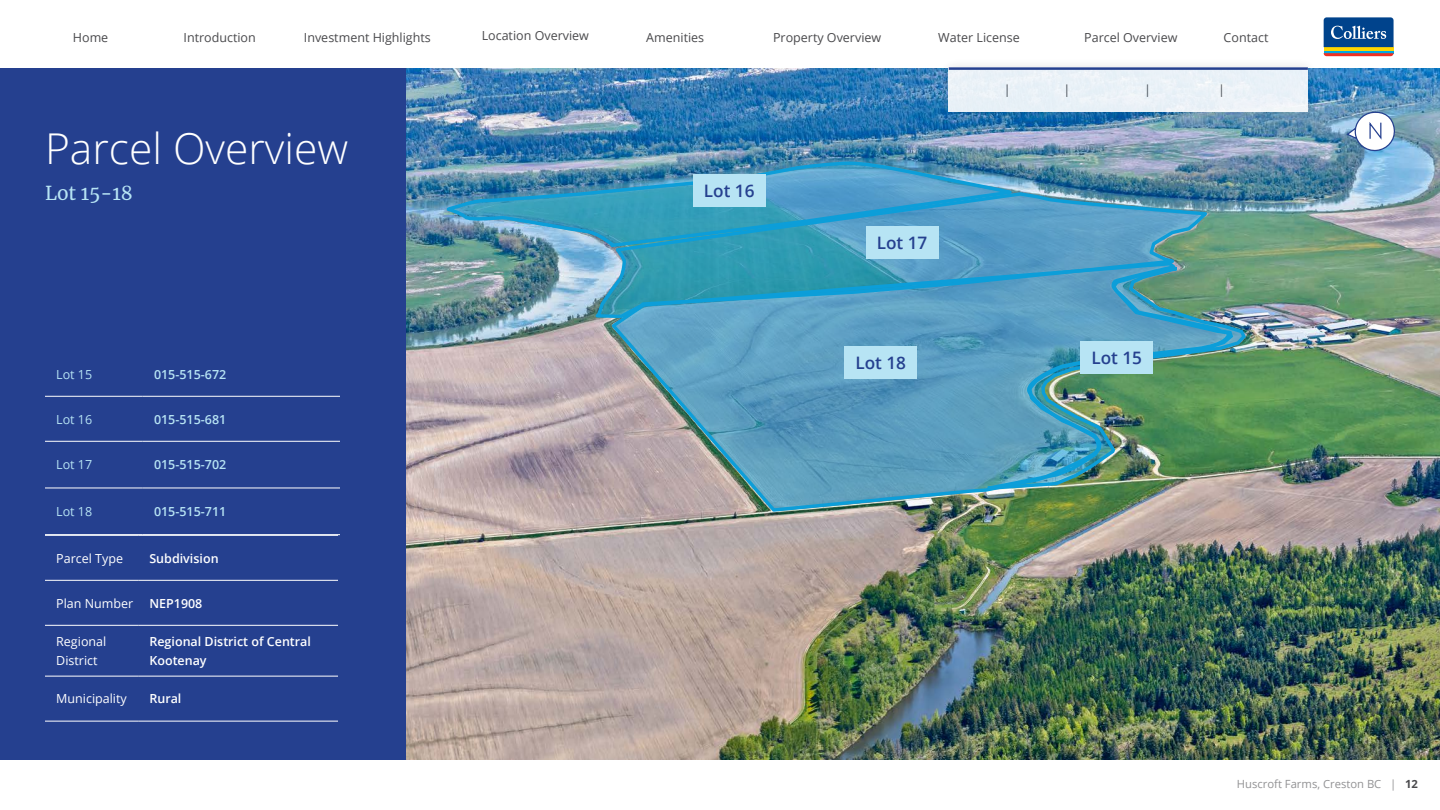
<style>
.page{position:relative;width:1440px;height:810px;background:#fff}
.page>*{position:absolute;margin:0;border:0;box-sizing:border-box;transform-origin:0 0}
.t1{font:300 42.5px "Open Sans";color:#fff}
.t2{font:19px "Merriweather";color:#b7e4f4}
.t3{font:600 17.12px "Open Sans";color:#25408f}
.t4{font:12.5px "Open Sans";color:#4a4a4d}
.t5{font:600 12.5px/18.8px "Open Sans";color:#fff}
.t6{font:12.5px/18.8px "Open Sans";color:#fff}
.t7{font:600 12.5px "Open Sans";color:#b7e4f4}
.t8{font:12.5px "Open Sans";color:#b7e4f4}
.t9{font:11.25px "Open Sans";color:#929294}
.s1{font-weight:700;color:#4a4a4d}
</style>
<div class="page">
<svg style="left:1323px;top:16px;width:72px;height:41px"></svg>
<hr style="left:1324px;top:50px;width:70px;height:3px;background:#00a8e4">
<hr style="left:1324px;top:47px;width:70px;height:3px;background:#ffd600">
<svg style="left:1324px;top:53px;width:70px;height:3px"></svg>
<svg style="left:1324px;top:17px;width:70px;height:30px"></svg>
<img style="left:406px;top:69px;width:1034px;height:691px">
<img style="left:589px;top:190px;width:620px;height:130px">
<div style="left:866px;top:226px;width:72px;height:32px;background:#b7e4f4"></div>
<img style="left:445px;top:160px;width:568px;height:89px">
<div style="left:693px;top:174px;width:73px;height:32px;background:#b7e4f4"></div>
<div style="left:0;top:69px;width:406px;height:691px;background:#25408f"></div>
<hr style="left:45px;top:396px;width:98px;height:1px;background:#fff">
<hr style="left:143px;top:396px;width:197px;height:1px;background:#fff">
<hr style="left:45px;top:441px;width:98px;height:1px;background:#fff">
<hr style="left:143px;top:441px;width:197px;height:1px;background:#fff">
<hr style="left:45px;top:488px;width:98px;height:1px;background:#fff">
<hr style="left:143px;top:488px;width:197px;height:1px;background:#fff">
<hr style="left:45px;top:534px;width:98px;height:1px;background:#fff">
<hr style="left:143px;top:534px;width:197px;height:1px;background:#fff">
<svg style="left:1345px;top:111px;width:51px;height:41px"></svg>
<hr style="left:45px;top:535px;width:93px;height:1px;background:#fff">
<hr style="left:138px;top:535px;width:200px;height:1px;background:#fff">
<hr style="left:45px;top:580px;width:93px;height:1px;background:#fff">
<hr style="left:138px;top:580px;width:200px;height:1px;background:#fff">
<hr style="left:45px;top:625px;width:93px;height:1px;background:#fff">
<hr style="left:138px;top:625px;width:200px;height:1px;background:#fff">
<hr style="left:45px;top:676px;width:93px;height:1px;background:#fff">
<hr style="left:138px;top:676px;width:200px;height:1px;background:#fff">
<hr style="left:45px;top:721px;width:93px;height:1px;background:#fff">
<hr style="left:138px;top:721px;width:200px;height:1px;background:#fff">
<div style="left:938px;top:56px;width:382px;height:67px;background:#000;opacity:.15"></div>
<div style="left:949px;top:67px;width:359px;height:45px;background:#eaf1f7"></div>
<hr style="left:949px;top:67px;width:359px;height:3px;background:#25408f">
<svg style="left:609px;top:260px;width:623px;height:254px"></svg>
<div style="left:844px;top:346px;width:73px;height:32px;background:#b7e4f4"></div>
<img style="left:984px;top:260px;width:264px;height:232px">
<div style="left:1080px;top:341px;width:73px;height:32px;background:#b7e4f4"></div>
<p class="t4" style="left:73px;top:29px;width:37px">Home</p>
<p class="t4" style="left:184px;top:29px;width:74px">Introduction</p>
<p class="t4" style="left:304px;top:29px;width:128px">Investment Highlights</p>
<p class="t4" style="left:482px;top:27px;width:109px">Location Overview</p>
<p class="t4" style="left:646px;top:29px;width:59px">Amenities</p>
<p class="t4" style="left:773px;top:29px;width:110px">Property Overview</p>
<p class="t4" style="left:938px;top:29px;width:83px">Water License</p>
<p class="t4" style="left:1084px;top:29px;width:95px">Parcel Overview</p>
<p class="t4" style="left:1224px;top:29px;width:46px">Contact</p>
<h1 class="t1" style="left:45px;top:119px;width:305px">Parcel Overview</h1>
<h2 class="t2" style="left:45px;top:180px;width:89px">Lot 15-18</h2>
<p class="t8" style="left:56px;top:365px;width:38px">Lot 15</p>
<p class="t7" style="left:154px;top:365px;width:74px">015-515-672</p>
<p class="t8" style="left:56px;top:410px;width:38px">Lot 16</p>
<p class="t7" style="left:154px;top:410px;width:74px">015-515-681</p>
<p class="t8" style="left:56px;top:456px;width:38px">Lot 17</p>
<p class="t7" style="left:154px;top:456px;width:74px">015-515-702</p>
<p class="t8" style="left:56px;top:503px;width:38px">Lot 18</p>
<p class="t7" style="left:154px;top:503px;width:74px">015-515-711</p>
<p class="t6" style="left:56px;top:548px;width:68px">Parcel Type</p>
<p class="t5" style="left:149px;top:548px;width:71px">Subdivision</p>
<p class="t6" style="left:56px;top:593px;width:78px">Plan Number</p>
<p class="t5" style="left:149px;top:593px;width:55px">NEP1908</p>
<p class="t6" style="left:56px;top:632px;width:52px">Regional<br>District</p>
<p class="t5" style="left:149px;top:632px;width:163px">Regional District of Central<br>Kootenay</p>
<p class="t6" style="left:56px;top:689px;width:72px">Municipality</p>
<p class="t5" style="left:149px;top:689px;width:34px">Rural</p>
<h3 class="t3" style="left:704px;top:179px;width:52px">Lot 16</h3>
<h3 class="t3" style="left:877px;top:231px;width:52px">Lot 17</h3>
<p class="t4" style="left:1004px;top:81px;width:8px">|</p>
<p class="t4" style="left:1064px;top:81px;width:8px">|</p>
<p class="t4" style="left:1144px;top:81px;width:8px">|</p>
<p class="t4" style="left:1218px;top:81px;width:8px">|</p>
<h3 class="t3" style="left:855px;top:351px;width:52px">Lot 18</h3>
<h3 class="t3" style="left:1091px;top:346px;width:52px">Lot 15</h3>
<p class="t9" style="left:1237px;top:776px;width:183px">Huscroft Farms, Creston BC | <span class="s1">12</span></p>
</div>
